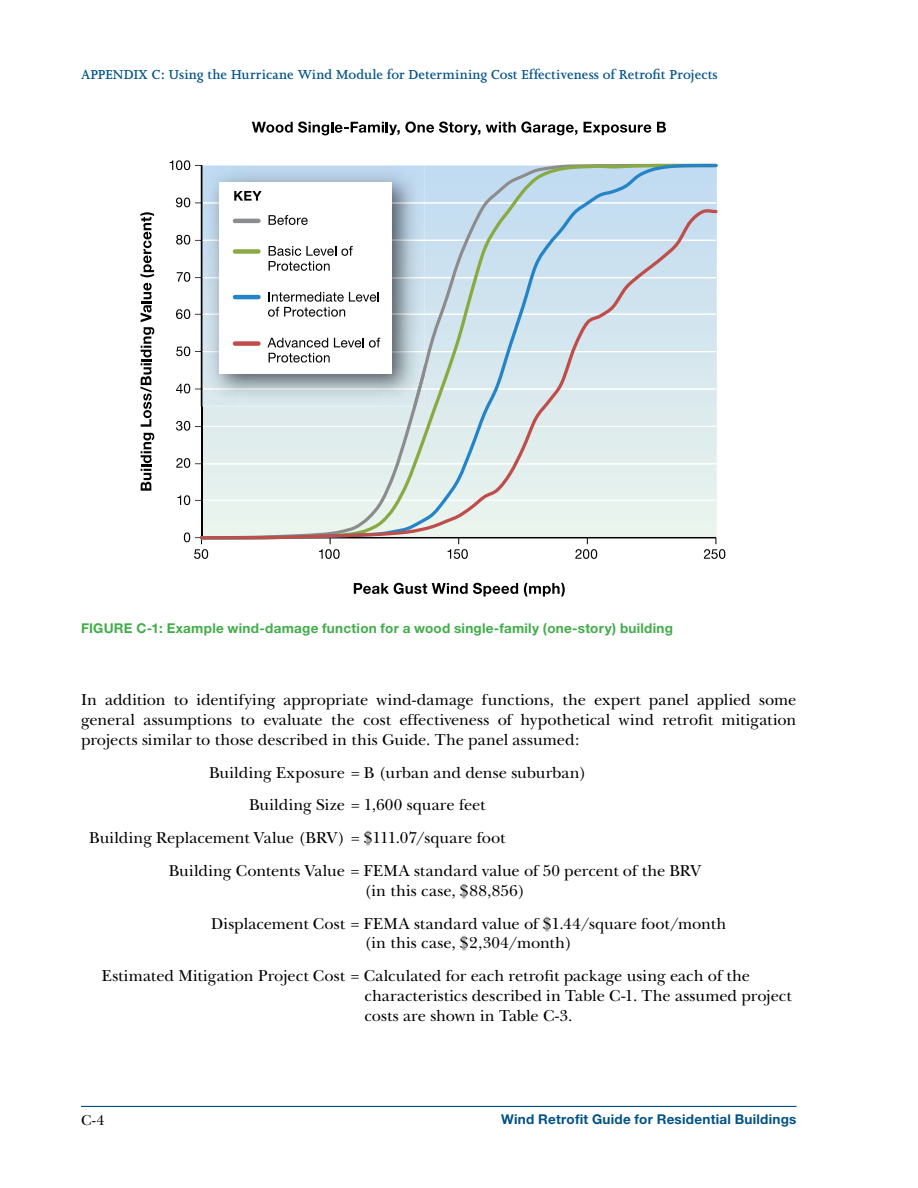
<style>
.page{position:relative;width:918px;height:1188px;background:#fff}
.page>*{position:absolute;margin:0;border:0;box-sizing:border-box;transform-origin:0 0}
.t1{font:16.5px/19.8px "New Baskerville";letter-spacing:.005em;color:#000}
.t2{font:600 15px "Joanna";letter-spacing:.005em;color:#005288}
.t3{font:15px "New Baskerville";color:#000}
.t4{font:700 13.5px "Helvetica Neue";letter-spacing:.02em;color:#41ad49}
.t5{font:700 13.5px "Helvetica Neue";letter-spacing:.02em;color:#005288}
</style>
<div class="page">
<hr style="left:81px;top:1106px;width:715px;height:1px;background:#005288">
<svg style="left:425px;top:163px;width:293px;height:43px"></svg>
<svg style="left:201px;top:206px;width:517px;height:334px"></svg>
<svg style="left:178px;top:495px;width:24px;height:10px"></svg>
<svg style="left:176px;top:458px;width:26px;height:10px"></svg>
<svg style="left:176px;top:421px;width:26px;height:10px"></svg>
<svg style="left:176px;top:384px;width:24px;height:9px"></svg>
<svg style="left:176px;top:346px;width:24px;height:10px"></svg>
<svg style="left:176px;top:309px;width:24px;height:10px"></svg>
<svg style="left:177px;top:272px;width:23px;height:10px"></svg>
<svg style="left:176px;top:235px;width:24px;height:10px"></svg>
<svg style="left:176px;top:198px;width:24px;height:9px"></svg>
<svg style="left:170px;top:160px;width:30px;height:10px"></svg>
<svg style="left:184px;top:533px;width:24px;height:26px"></svg>
<svg style="left:319px;top:538px;width:21px;height:21px"></svg>
<svg style="left:448px;top:538px;width:20px;height:21px"></svg>
<svg style="left:575px;top:538px;width:22px;height:21px"></svg>
<svg style="left:704px;top:538px;width:21px;height:21px"></svg>
<svg style="left:141px;top:433px;width:13px;height:58px"></svg>
<svg style="left:140px;top:283px;width:14px;height:144px"></svg>
<svg style="left:140px;top:212px;width:14px;height:65px"></svg>
<svg style="left:354px;top:583px;width:164px;height:13px"></svg>
<svg style="left:524px;top:583px;width:41px;height:13px"></svg>
<svg style="left:252px;top:122px;width:228px;height:13px"></svg>
<svg style="left:486px;top:122px;width:91px;height:13px"></svg>
<svg style="left:584px;top:122px;width:67px;height:13px"></svg>
<svg style="left:657px;top:122px;width:9px;height:10px"></svg>
<img style="left:201px;top:166px;width:224px;height:241px">
<img style="left:202px;top:202px;width:223px;height:188px">
<img style="left:200px;top:165px;width:2px;height:224px">
<img style="left:413px;top:362px;width:12px;height:45px">
<div style="left:219px;top:183px;width:173px;height:191px;background:#fff"></div>
<hr style="left:235px;top:219px;width:23px;height:4px;background:#8a8c8e">
<svg style="left:269px;top:215px;width:39px;height:10px"></svg>
<div style="left:235px;top:249px;width:23px;height:5px;background:#89aa43"></div>
<svg style="left:269px;top:246px;width:84px;height:25px"></svg>
<hr style="left:235px;top:295px;width:23px;height:4px;background:#2484c6">
<svg style="left:268px;top:292px;width:111px;height:25px"></svg>
<div style="left:235px;top:341px;width:23px;height:5px;background:#bf4d49"></div>
<svg style="left:267px;top:338px;width:113px;height:25px"></svg>
<svg style="left:234px;top:191px;width:28px;height:10px"></svg>
<p class="t2" style="left:81px;top:66px;width:638px">APPENDIX C: Using the Hurricane Wind Module for Determining Cost Effectiveness of Retrofit Projects</p>
<p class="t4" style="left:81px;top:619px;width:593px">FiGuRE C-1: Example wind-damage function for a wood single-family (one-story) building</p>
<p class="t1" style="left:81px;top:690px;width:717px;text-align:justify">In addition to identifying appropriate wind-damage functions, the expert panel applied some general assumptions to evaluate the cost effectiveness of hypothetical wind retrofit mitigation projects similar to those described in this Guide. The panel assumed:</p>
<p class="t1" style="left:209px;top:763px;width:379px">Building Exposure = B (urban and dense suburban)</p>
<p class="t1" style="left:249px;top:795px;width:238px">Building Size = 1,600 square feet</p>
<p class="t1" style="left:89px;top:828px;width:418px">Building Replacement Value (BRV) = $111.07/square foot</p>
<p class="t1" style="left:169px;top:861px;width:534px">Building Contents Value = FEMA standard value of 50 percent of the BRV</p>
<p class="t1" style="left:211px;top:874px;width:516px;line-height:32.7px;text-indent:153px">(in this case, $88,856)<br>Displacement Cost = FEMA standard value of $1.44/square foot/month</p>
<p class="t1" style="left:102px;top:927px;width:650px;line-height:32.7px;text-indent:262px">(in this case, $2,304/month)<br>Estimated Mitigation Project Cost = Calculated for each retrofit package using each of the</p>
<p class="t1" style="left:364px;top:986px;width:429px">characteristics described in Table C-1. The assumed project costs are shown in Table C-3.</p>
<p class="t3" style="left:81px;top:1111px;width:25px">C-4</p>
<p class="t5" style="left:501px;top:1111px;width:297px">Wind Retrofit Guide for Residential Buildings</p>
</div>
